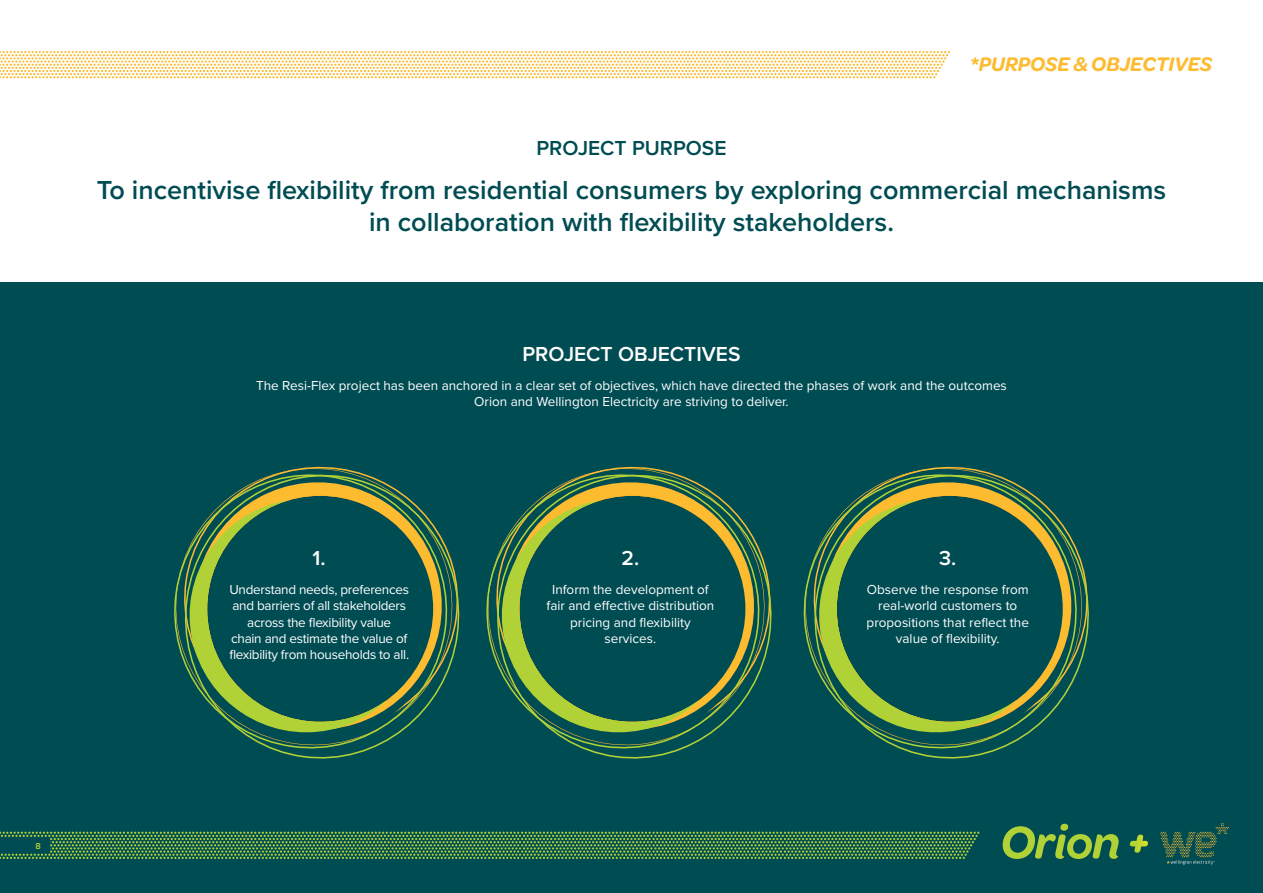
<style>
.page{position:relative;width:1263px;height:893px;background:#fff}
.page>*{position:absolute;margin:0;border:0;box-sizing:border-box;transform-origin:0 0}
.t1{font:italic 900 34.5px "Omnes";color:#fff}
.t2{font:600 27px/31.5px "Proxima Nova";color:#004c53;text-align:center}
.t3{font:600 21px "Proxima Nova";color:#fff}
.t4{font:italic 600 21px "Omnes";color:#fdbb30}
.t5{font:600 21px "Proxima Nova";color:#004c53}
.t6{font:13.5px/16.2px "Proxima Nova";color:#fff;text-align:center}
.t7{font:13.5px/16.2px "Proxima Nova";letter-spacing:-.02em;color:#fff;text-align:center}
.t8{font:600 9px "Proxima Nova";color:#b0d236}
</style>
<div class="page">
<div style="left:0;top:283px;width:1263px;height:610px;background:#004c53"></div>
<svg style="left:0;top:832px;width:979px;height:27px"></svg>
<svg style="left:1160px;top:823px;width:69px;height:42px"></svg>
<svg style="left:1003px;top:824px;width:116px;height:35px"></svg>
<div style="left:0;top:837px;width:49px;height:16px;background:#004c53"></div>
<svg style="left:226px;top:468px;width:230px;height:273px"></svg>
<svg style="left:176px;top:500px;width:211px;height:246px"></svg>
<svg style="left:538px;top:468px;width:231px;height:273px"></svg>
<svg style="left:488px;top:500px;width:211px;height:246px"></svg>
<svg style="left:855px;top:468px;width:231px;height:273px"></svg>
<svg style="left:805px;top:500px;width:212px;height:246px"></svg>
<svg style="left:0;top:51px;width:950px;height:27px"></svg>
<h3 class="t4" style="left:970px;top:50px;width:243px">*PURPOSE &amp; OBJECTIVES</h3>
<h3 class="t5" style="left:536px;top:132px;width:192px">PROJECT PURPOSE</h3>
<h2 class="t2" style="left:97px;top:174px;width:1071px">To incentivise flexibility from residential consumers by exploring commercial mechanisms in collaboration with flexibility stakeholders.</h2>
<h3 class="t3" style="left:522px;top:338px;width:220px">PROJECT OBJECTIVES</h3>
<p class="t6" style="left:256px;top:377px;width:752px">The Resi-Flex project has been anchored in a clear set of objectives, which have directed the phases of work and the outcomes<br>Orion and Wellington Electricity are striving to deliver.</p>
<h3 class="t3" style="left:313px;top:543px;width:15px">1.</h3>
<p class="t7" style="left:229px;top:581px;width:181px">Understand needs, preferences and barriers of all stakeholders across the flexibility value<br>chain and estimate the value of flexibility from households to all.</p>
<h3 class="t3" style="left:622px;top:543px;width:19px">2.</h3>
<p class="t6" style="left:546px;top:581px;width:169px">Inform the development of fair and effective distribution pricing and flexibility services.</p>
<h3 class="t3" style="left:939px;top:543px;width:19px">3.</h3>
<p class="t6" style="left:867px;top:581px;width:164px">Observe the response from real-world customers to propositions that reflect the value of flexibility.</p>
<p class="t8" style="left:36px;top:839px;width:7px">8</p>
<h1 class="t1" style="left:1129px;top:818px;width:21px">+</h1>
</div>
